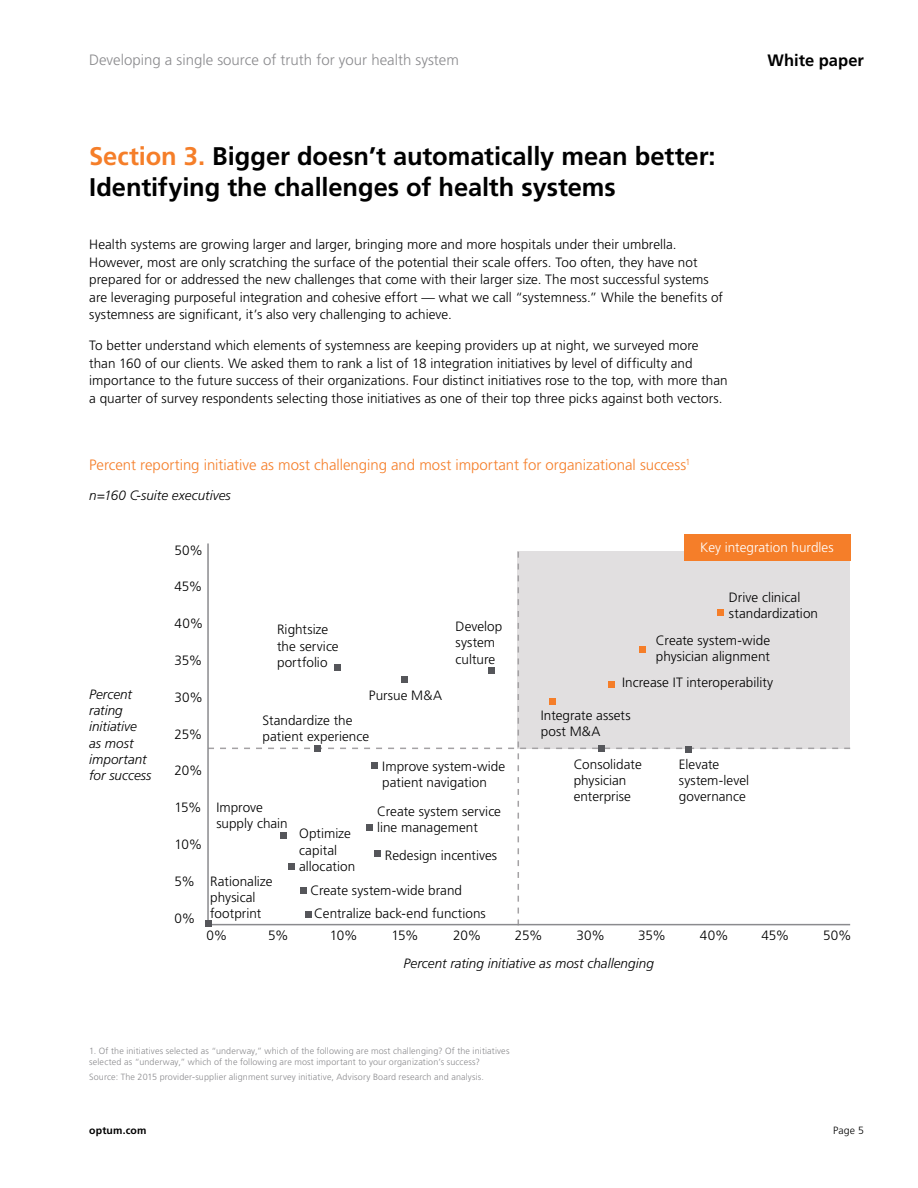
<style>
.page{position:relative;width:918px;height:1188px;background:#fff}
.page>*{position:absolute;margin:0;border:0;box-sizing:border-box;transform-origin:0 0}
.t1{font:700 25.5px/30.6px "Frutiger LT Pro";letter-spacing:-.005em;color:#000}
.t2{font:700 16.5px "Frutiger LT Pro";color:#000}
.t3{font:300 15px "Frutiger LT Pro";letter-spacing:-.005em;color:#f57e29}
.t4{font:300 15px "Frutiger LT Pro";color:#8b8b8e}
.t5{font:300 13.5px/16.2px "Frutiger LT Pro";color:#000}
.t6{font:italic 300 13.5px/16.2px "Frutiger LT Pro";color:#000}
.t7{font:300 13.5px "Frutiger LT Pro";color:#fff}
.t8{font:700 10.5px "Frutiger LT Pro";letter-spacing:.02em;color:#000}
.t9{font:300 10.5px "Frutiger LT Pro";color:#000}
.t10{font:300 9px/10.8px "Frutiger LT Pro";letter-spacing:.015em;color:#8b8b8e}
.s1{color:#f57e29}
</style>
<div class="page">
<svg style="left:205px;top:552px;width:645px;height:374px"></svg>
<div style="left:598px;top:745px;width:6px;height:7px;background:#55565a"></div>
<div style="left:685px;top:747px;width:7px;height:6px;background:#55565a"></div>
<div style="left:549px;top:699px;width:7px;height:6px;background:#f57e29"></div>
<div style="left:609px;top:681px;width:6px;height:7px;background:#f57e29"></div>
<div style="left:639px;top:646px;width:7px;height:7px;background:#f57e29"></div>
<div style="left:717px;top:609px;width:7px;height:6px;background:#f57e29"></div>
<div style="left:684px;top:534px;width:166px;height:27px;background:#f57e29"></div>
<p class="t4" style="left:89px;top:51px;width:371px">Developing a single source of truth for your health system</p>
<p class="t2" style="left:768px;top:51px;width:98px">White paper</p>
<h1 class="t1" style="left:89px;top:141px;width:628px"><span class="s1">Section 3.</span> Bigger doesn’t automatically mean better:<br>Identifying the challenges of health systems</h1>
<p class="t5" style="left:89px;top:236px;width:635px;line-height:17.5px">Health systems are growing larger and larger, bringing more and more hospitals under their umbrella.<br>However, most are only scratching the surface of the potential their scale offers. Too often, they have not prepared for or addressed the new challenges that come with their larger size. The most successful systems are leveraging purposeful integration and cohesive effort — what we call “systemness.” While the benefits of systemness are significant, it’s also very challenging to achieve.</p>
<p class="t5" style="left:89px;top:337px;width:640px;line-height:17.5px">To better understand which elements of systemness are keeping providers up at night, we surveyed more than 160 of our clients. We asked them to rank a list of 18 integration initiatives by level of difficulty and importance to the future success of their organizations. Four distinct initiatives rose to the top, with more than a quarter of survey respondents selecting those initiatives as one of their top three picks against both vectors.</p>
<p class="t3" style="left:89px;top:456px;width:603px">Percent reporting initiative as most challenging and most important for organizational success<sup>1</sup></p>
<p class="t6" style="left:89px;top:487px;width:143px">n=160 C-suite executives</p>
<p class="t6" style="left:89px;top:686px;width:64px">Percent rating initiative as most important for success</p>
<p class="t5" style="left:175px;top:542px;width:30px">50%</p>
<p class="t5" style="left:175px;top:579px;width:29px">45%</p>
<p class="t5" style="left:175px;top:615px;width:30px">40%</p>
<p class="t5" style="left:175px;top:652px;width:29px">35%</p>
<p class="t5" style="left:175px;top:689px;width:30px">30%</p>
<p class="t5" style="left:175px;top:726px;width:29px">25%</p>
<p class="t5" style="left:175px;top:763px;width:30px">20%</p>
<p class="t5" style="left:175px;top:800px;width:29px">15%</p>
<p class="t5" style="left:175px;top:836px;width:29px">10%</p>
<p class="t5" style="left:175px;top:873px;width:22px">5%</p>
<p class="t5" style="left:175px;top:910px;width:22px">0%</p>
<p class="t5" style="left:277px;top:622px;width:63px">Rightsize the service portfolio</p>
<p class="t5" style="left:456px;top:618px;width:48px">Develop system culture</p>
<p class="t5" style="left:369px;top:687px;width:75px">Pursue M&amp;A</p>
<p class="t5" style="left:263px;top:712px;width:108px">Standardize the patient experience</p>
<p class="t5" style="left:216px;top:800px;width:73px">Improve supply chain</p>
<p class="t5" style="left:299px;top:826px;width:58px">Optimize capital allocation</p>
<p class="t5" style="left:382px;top:758px;width:125px">Improve system-wide patient navigation</p>
<p class="t5" style="left:377px;top:803px;width:125px">Create system service line management</p>
<p class="t5" style="left:385px;top:848px;width:114px">Redesign incentives</p>
<p class="t5" style="left:210px;top:873px;width:64px">Rationalize physical footprint</p>
<p class="t5" style="left:310px;top:878px;width:177px;line-height:23.5px">Create system-wide brand<br>Centralize back-end functions</p>
<p class="t7" style="left:700px;top:540px;width:135px">Key integration hurdles</p>
<p class="t5" style="left:729px;top:589px;width:91px">Drive clinical standardization</p>
<p class="t5" style="left:656px;top:632px;width:116px">Create system-wide physician alignment</p>
<p class="t5" style="left:622px;top:674px;width:153px">Increase IT interoperability</p>
<p class="t5" style="left:541px;top:707px;width:91px">Integrate assets post M&amp;A</p>
<p class="t5" style="left:574px;top:756px;width:70px">Consolidate physician enterprise</p>
<p class="t5" style="left:679px;top:756px;width:72px">Elevate system-level governance</p>
<p class="t5" style="left:206px;top:928px;width:22px">0%</p>
<p class="t5" style="left:268px;top:928px;width:22px">5%</p>
<p class="t5" style="left:330px;top:928px;width:29px">10%</p>
<p class="t5" style="left:391px;top:928px;width:29px">15%</p>
<p class="t5" style="left:453px;top:928px;width:30px">20%</p>
<p class="t5" style="left:515px;top:928px;width:29px">25%</p>
<p class="t5" style="left:577px;top:928px;width:30px">30%</p>
<p class="t5" style="left:638px;top:928px;width:29px">35%</p>
<p class="t5" style="left:700px;top:928px;width:30px">40%</p>
<p class="t5" style="left:762px;top:928px;width:29px">45%</p>
<p class="t5" style="left:823px;top:928px;width:30px">50%</p>
<p class="t6" style="left:404px;top:955px;width:252px">Percent rating initiative as most challenging</p>
<p class="t10" style="left:89px;top:1045px;width:422px">1. Of the initiatives selected as “underway,” which of the following are most challenging? Of the initiatives selected as “underway,” which of the following are most important to your organization’s success?</p>
<p class="t10" style="left:89px;top:1072px;width:397px">Source: The 2015 provider-supplier alignment survey initiative, Advisory Board research and analysis.</p>
<p class="t8" style="left:89px;top:1124px;width:59px">optum.com</p>
<p class="t9" style="left:833px;top:1124px;width:32px">Page 5</p>
</div>
